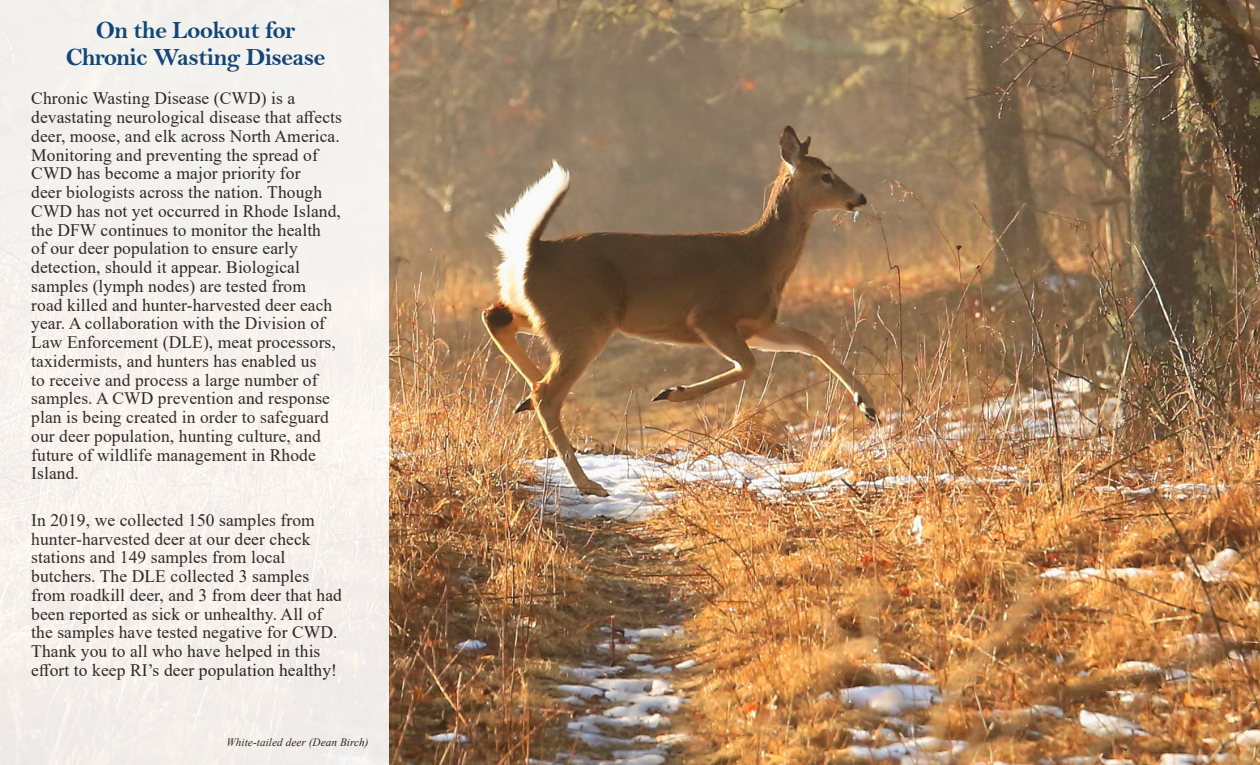
<style>
.page{position:relative;width:1260px;height:765px;background:#fff}
.page>*{position:absolute;margin:0;border:0;box-sizing:border-box;transform-origin:0 0}
.t1{font:25px "Bell MT Bold";letter-spacing:-.03em;color:#114676}
.t2{font:17.5px/18.8px "Times New Roman";letter-spacing:.005em;color:#231f20}
.t3{font:italic 11.25px "Times New Roman";letter-spacing:.005em;color:#231f20}
</style>
<div class="page">
<img style="left:389px;top:0;width:871px;height:765px">
<div style="left:0;top:0;width:389px;height:765px;background:#f5f1ee"></div>
<p class="t1" style="left:96px;top:16px;width:201px">On the Lookout for</p>
<p class="t1" style="left:66px;top:43px;width:261px">Chronic Wasting Disease</p>
<p class="t2" style="left:31px;top:89px;width:312px">Chronic Wasting Disease (CWD) is a devastating neurological disease that affects deer, moose, and elk across North America.<br>Monitoring and preventing the spread of CWD has become a major priority for<br>deer biologists across the nation. Though CWD has not yet occurred in Rhode Island, the DFW continues to monitor the health<br>of our deer population to ensure early detection, should it appear. Biological samples (lymph nodes) are tested from<br>road killed and hunter-harvested deer each year. A collaboration with the Division of Law Enforcement (DLE), meat processors, taxidermists, and hunters has enabled us<br>to receive and process a large number of samples. A CWD prevention and response plan is being created in order to safeguard our deer population, hunting culture, and future of wildlife management in Rhode Island.</p>
<p class="t2" style="left:31px;top:510px;width:312px">In 2019, we collected 150 samples from hunter-harvested deer at our deer check stations and 149 samples from local butchers. The DLE collected 3 samples from roadkill deer, and 3 from deer that had been reported as sick or unhealthy. All of the samples have tested negative for CWD.<br>Thank you to all who have helped in this effort to keep RI’s deer population healthy!</p>
<p class="t3" style="left:227px;top:734px;width:144px">White-tailed deer (Dean Birch)</p>
</div>
